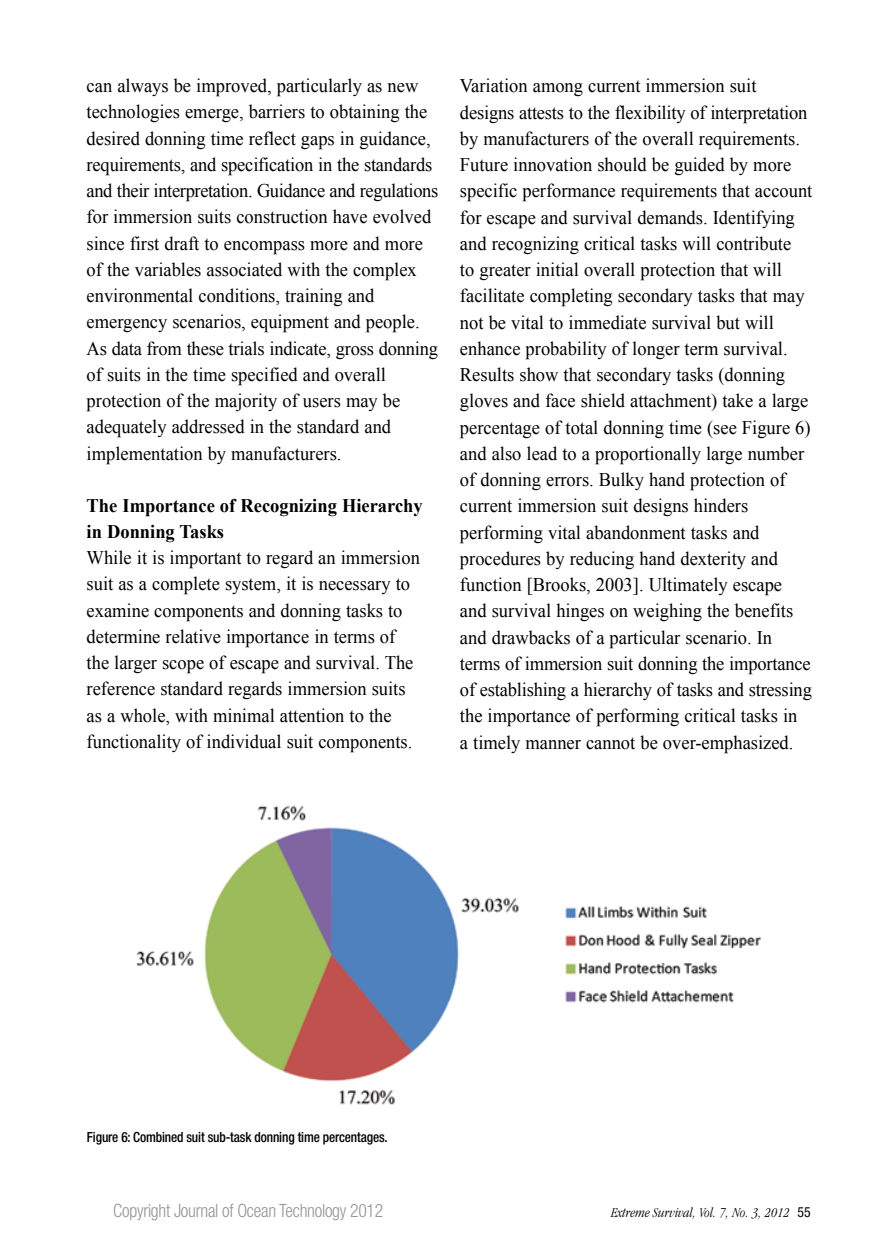
<style>
.page{position:relative;width:882px;height:1260px;background:#fff}
.page>*{position:absolute;margin:0;border:0;box-sizing:border-box;transform-origin:0 0}
.t1{font:19.25px/26.2px "Times New Roman";color:#000;scale:.96 1}
.t2{font:700 19.25px/26.2px "Times New Roman";color:#000;scale:.96 1}
.t3{font:300 condensed 18.38px "Helvetica Neue";letter-spacing:-.015em;color:#939598;scale:.96 1}
.t4{font:500 condensed 14px "Helvetica Neue";letter-spacing:-.01em;color:#000;scale:.95 1}
.t5{font:italic 300 condensed 14px "Garamond";color:#000}
.s1{font-family:"Helvetica Neue";font-weight:400;font-style:normal}
</style>
<div class="page">
<img style="left:136px;top:805px;width:625px;height:300px">
<p class="t1" style="left:87px;top:72px;width:368px">can always be improved, particularly as new technologies emerge, barriers to obtaining the desired donning time reflect gaps in guidance, requirements, and specification in the standards and their interpretation. Guidance and regulations for immersion suits construction have evolved since first draft to encompass more and more of the variables associated with the complex environmental conditions, training and emergency scenarios, equipment and people.<br>As data from these trials indicate, gross donning of suits in the time specified and overall protection of the majority of users may be adequately addressed in the standard and implementation by manufacturers.</p>
<p class="t2" style="left:87px;top:492px;width:352px">The Importance of Recognizing Hierarchy in Donning Tasks</p>
<p class="t1" style="left:87px;top:544px;width:349px">While it is important to regard an immersion suit as a complete system, it is necessary to examine components and donning tasks to determine relative importance in terms of the larger scope of escape and survival. The reference standard regards immersion suits as a whole, with minimal attention to the functionality of individual suit components.</p>
<p class="t1" style="left:460px;top:72px;width:369px">Variation among current immersion suit designs attests to the flexibility of interpretation by manufacturers of the overall requirements.<br>Future innovation should be guided by more specific performance requirements that account for escape and survival demands. Identifying and recognizing critical tasks will contribute<br>to greater initial overall protection that will facilitate completing secondary tasks that may not be vital to immediate survival but will enhance probability of longer term survival.<br>Results show that secondary tasks (donning gloves and face shield attachment) take a large percentage of total donning time (see Figure 6) and also lead to a proportionally large number of donning errors. Bulky hand protection of current immersion suit designs hinders performing vital abandonment tasks and procedures by reducing hand dexterity and function [Brooks, 2003]. Ultimately escape and survival hinges on weighing the benefits and drawbacks of a particular scenario. In terms of immersion suit donning the importance of establishing a hierarchy of tasks and stressing the importance of performing critical tasks in<br>a timely manner cannot be over-emphasized.</p>
<p class="t4" style="left:87px;top:1129px;width:318px">Figure 6: Combined suit sub-task donning time percentages.</p>
<p class="t3" style="left:113px;top:1200px;width:283px">Copyright Journal of Ocean Technology 2012</p>
<p class="t5" style="left:611px;top:1205px;width:201px">Extreme Survival, Vol. 7, No. 3, 2012 <span class="s1">55</span></p>
</div>
